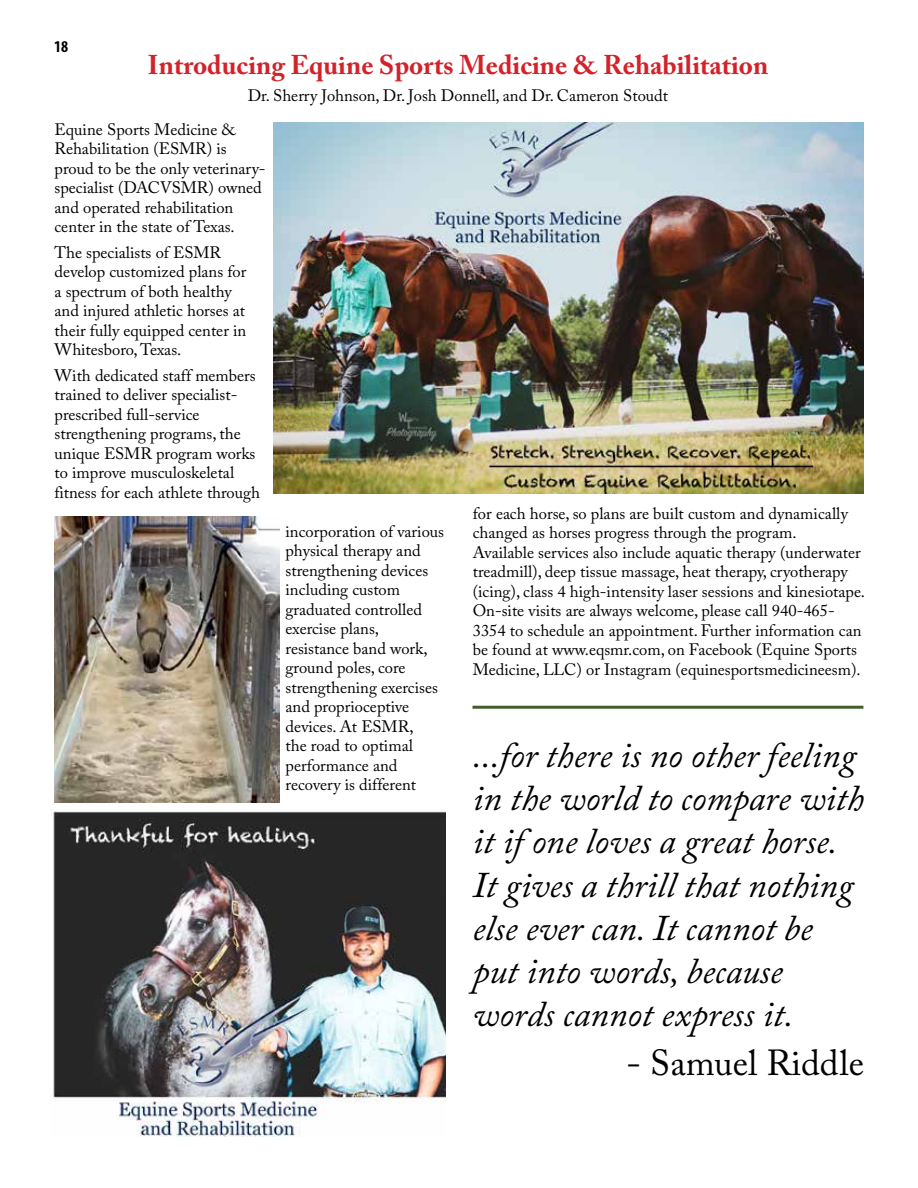
<style>
.page{position:relative;width:918px;height:1188px;background:#fff}
.page>*{position:absolute;margin:0;border:0;box-sizing:border-box;transform-origin:0 0}
.t1{font:italic 36px/43.2px "Adobe Caslon Pro";color:#000}
.t2{font:36px "Adobe Caslon Pro";color:#000}
.t3{font:700 27px "Adobe Caslon Pro";color:#d2232a}
.t4{font:16.5px/19.5px "Adobe Caslon Pro";color:#000}
.t5{font:700 condensed 16.5px "Myriad Pro";color:#000}
</style>
<div class="page">
<img style="left:274px;top:123px;width:589px;height:370px">
<img style="left:55px;top:516px;width:225px;height:286px">
<img style="left:50px;top:809px;width:396px;height:328px">
<hr style="left:472px;top:706px;width:391px;height:3px;background:#405d2b">
<p class="t5" style="left:54px;top:36px;width:16px">18</p>
<h2 class="t3" style="left:148px;top:49px;width:622px">Introducing Equine Sports Medicine &amp; Rehabilitation</h2>
<p class="t4" style="left:248px;top:85px;width:422px">Dr. Sherry Johnson, Dr. Josh Donnell, and Dr. Cameron Stoudt</p>
<p class="t4" style="left:55px;top:119px;width:213px">Equine Sports Medicine &amp;<br>Rehabilitation (ESMR) is proud to be the only veterinary&shy;specialist (DACVSMR) owned and operated rehabilitation center in the state of Texas.</p>
<p class="t4" style="left:55px;top:242px;width:193px">The specialists of ESMR develop customized plans for a spectrum of both healthy and injured athletic horses at their fully equipped center in<br>Whitesboro, Texas.</p>
<p class="t4" style="left:55px;top:365px;width:207px">With dedicated staff members trained to deliver specialist&shy;prescribed full-service strengthening programs, the unique ESMR program works to improve musculoskeletal fitness for each athlete through</p>
<p class="t4" style="left:286px;top:521px;width:160px">incorporation of various physical therapy and strengthening devices including custom graduated controlled exercise plans, resistance band work, ground poles, core strengthening exercises and proprioceptive devices. At ESMR,<br>the road to optimal performance and recovery is different</p>
<p class="t4" style="left:473px;top:503px;width:394px">for each horse, so plans are built custom and dynamically changed as horses progress through the program.<br>Available services also include aquatic therapy (underwater treadmill), deep tissue massage, heat therapy, cryotherapy (icing), class 4 high-intensity laser sessions and kinesiotape.<br>On-site visits are always welcome, please call 940-465- 3354 to schedule an appointment. Further information can be found at www.eqsmr.com, on Facebook (Equine Sports Medicine, LLC) or Instagram (equinesportsmedicineesm).</p>
<h1 class="t1" style="left:473px;top:733px;width:393px">...for there is no other feeling in the world to compare with it if one loves a great horse.<br>It gives a thrill that nothing else ever can. It cannot be put into words, because words cannot express it.</h1>
<h1 class="t2" style="left:627px;top:1042px;width:239px">- Samuel Riddle</h1>
</div>
